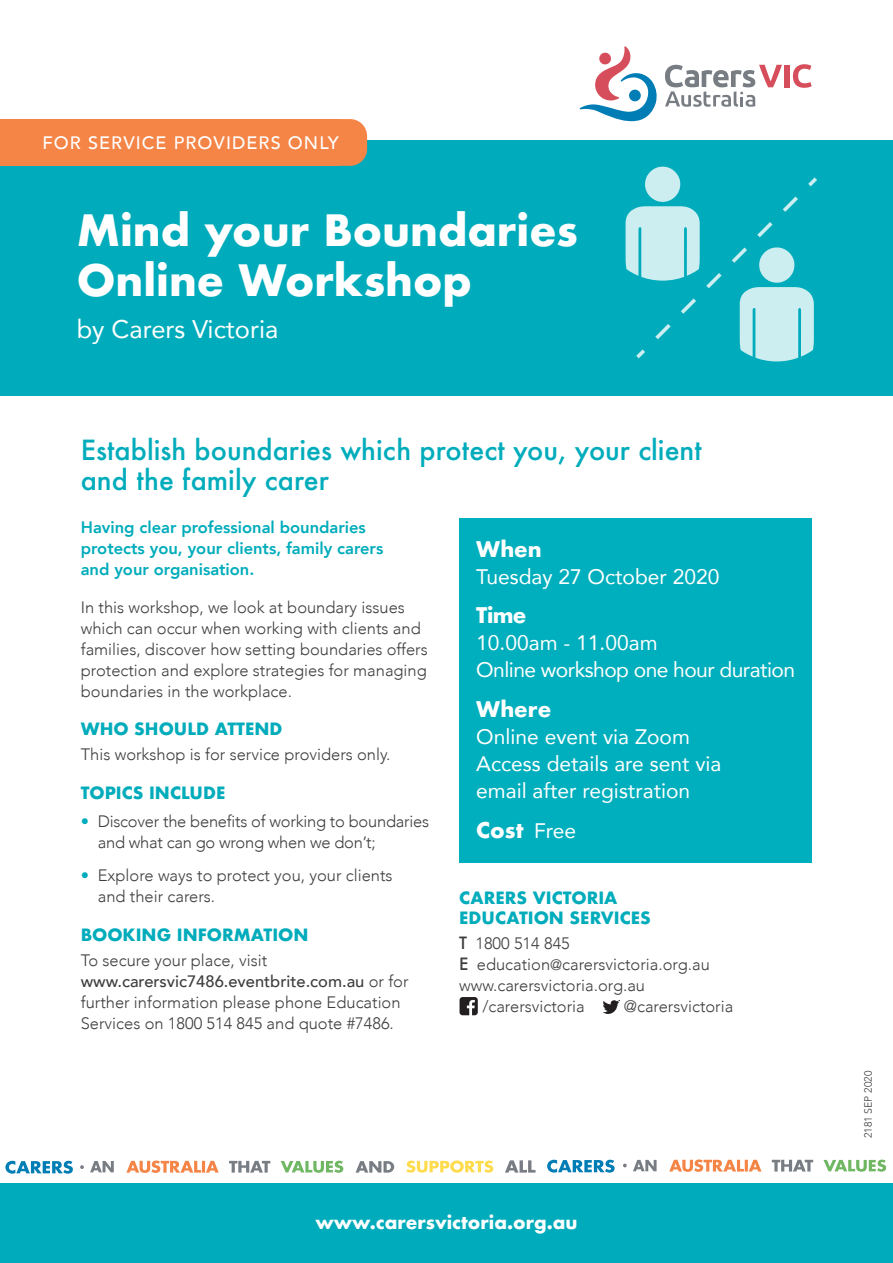
<style>
.page{position:relative;width:893px;height:1263px;background:#fff}
.page>*{position:absolute;margin:0;border:0;box-sizing:border-box;transform-origin:0 0}
.t1{font:700 42px/49.5px "Futura";color:#fff}
.t2{font:500 27px/30px "Futura";color:#00acbb}
.t3{font:25.5px "Avenir";color:#fff}
.t4{font:21px/27px "Avenir";color:#fff}
.t5{font:21px/27px "Avenir";letter-spacing:-.025em;color:#fff}
.t6{font:700 21px "Futura";color:#fff}
.t7{font:700 18px "Futura";color:#fff}
.t8{font:500 18px "Avenir";letter-spacing:.06em;color:#fff}
.t9{font:300 16.5px/21px "Avenir";color:#3e3e3f}
.t10{font:800 16.5px/21px "Avenir";color:#00acbb}
.t11{font:700 16.5px/19.5px "Futura";color:#00acbb}
.t12{font:300 10.5px "Avenir";color:#3e3e3f}
.s1{color:#00acbb}
.s2{font-weight:500}
.s3{font-family:"Avenir";font-weight:400}
.s4{font-family:"Futura";font-weight:500}
.s5{font-size:15px}
</style>
<div class="page">
<svg style="left:90px;top:1161px;width:24px;height:11px"></svg>
<svg style="left:356px;top:1161px;width:38px;height:11px"></svg>
<svg style="left:281px;top:1161px;width:62px;height:12px"></svg>
<svg style="left:229px;top:1161px;width:41px;height:11px"></svg>
<svg style="left:126px;top:1160px;width:93px;height:13px"></svg>
<svg style="left:505px;top:1160px;width:30px;height:12px"></svg>
<svg style="left:547px;top:1160px;width:68px;height:12px"></svg>
<svg style="left:5px;top:1161px;width:68px;height:13px"></svg>
<svg style="left:633px;top:1160px;width:24px;height:11px"></svg>
<svg style="left:823px;top:1159px;width:63px;height:13px"></svg>
<svg style="left:772px;top:1160px;width:41px;height:11px"></svg>
<svg style="left:669px;top:1159px;width:92px;height:13px"></svg>
<svg style="left:80px;top:1165px;width:4px;height:4px"></svg>
<svg style="left:623px;top:1163px;width:4px;height:4px"></svg>
<svg style="left:406px;top:1160px;width:87px;height:13px"></svg>
<div style="left:0;top:1183px;width:893px;height:80px;background:#00acbb"></div>
<div style="left:0;top:140px;width:893px;height:255px;background:#00acbb"></div>
<div style="left:459px;top:519px;width:353px;height:344px;background:#00afbd"></div>
<svg style="left:459px;top:997px;width:19px;height:18px"></svg>
<svg style="left:603px;top:1000px;width:17px;height:14px"></svg>
<svg style="left:339px;top:119px;width:28px;height:47px"></svg>
<div style="left:0;top:119px;width:339px;height:47px;background:#f58546"></div>
<svg style="left:626px;top:167px;width:191px;height:195px"></svg>
<div style="left:784px;top:65px;width:5px;height:22px;background:#d64e5b"></div>
<svg style="left:793px;top:64px;width:19px;height:24px"></svg>
<svg style="left:580px;top:46px;width:77px;height:76px"></svg>
<svg style="left:665px;top:65px;width:117px;height:42px"></svg>
<p class="t8" style="left:43px;top:127px;width:298px">FOR SERVICE PROVIDERS ONLY</p>
<h1 class="t1" style="left:77px;top:205px;width:503px">Mind your Boundaries<br>Online Workshop</h1>
<h3 class="t3" style="left:77px;top:309px;width:203px">by Carers Victoria</h3>
<h2 class="t2" style="left:81px;top:435px;width:622px">Establish boundaries which protect you, your client and the family carer</h2>
<p class="t10" style="left:81px;top:516px;width:304px">Having clear professional boundaries protects you, your clients, family carers and your organisation.</p>
<p class="t9" style="left:81px;top:596px;width:349px">In this workshop, we look at boundary issues which can occur when working with clients and families, discover how setting boundaries offers protection and explore strategies for managing boundaries in the workplace.</p>
<p class="t11" style="left:81px;top:719px;width:203px">WHO SHOULD ATTEND</p>
<p class="t9" style="left:81px;top:744px;width:311px">This workshop is for service providers only.</p>
<p class="t11" style="left:81px;top:783px;width:146px">TOPICS INCLUDE</p>
<p class="t9" style="left:98px;top:810px;width:333px;text-indent:-17px"><span class="s1">•</span> Discover the benefits of working to boundaries and what can go wrong when we don’t;</p>
<p class="t9" style="left:98px;top:865px;width:296px;text-indent:-17px"><span class="s1">•</span> Explore ways to protect you, your clients and their carers.</p>
<p class="t11" style="left:81px;top:925px;width:229px">BOOKING INFORMATION</p>
<p class="t9" style="left:81px;top:950px;width:329px">To secure your place, visit <span class="s2">www.carersvic7486.eventbrite.com.au</span> or for further information please phone Education Services on 1800 514 845 and quote #7486.</p>
<p class="t6" style="left:476px;top:534px;width:67px">When</p>
<p class="t4" style="left:476px;top:562px;width:245px">Tuesday 27 October 2020</p>
<p class="t6" style="left:476px;top:600px;width:52px">Time</p>
<p class="t5" style="left:476px;top:629px;width:320px">10.00am - 11.00am<br>Online workshop one hour duration</p>
<p class="t6" style="left:476px;top:694px;width:77px">Where</p>
<p class="t4" style="left:476px;top:723px;width:247px">Online event via Zoom<br>Access details are sent via email after registration</p>
<p class="t6" style="left:476px;top:815px;width:102px">Cost <span class="s3">Free</span></p>
<p class="t11" style="left:459px;top:888px;width:193px">CARERS VICTORIA<br>EDUCATION SERVICES</p>
<p class="t9" style="left:459px;top:933px;width:112px"><span class="s4">T</span> 1800 514 845</p>
<p class="t9" style="left:459px;top:954px;width:252px"><span class="s4">E</span> education<span class="s5">@</span>carersvictoria.org.au</p>
<p class="t9" style="left:459px;top:975px;width:187px">www.carersvictoria.org.au</p>
<p class="t9" style="left:482px;top:996px;width:104px">/carersvictoria</p>
<p class="t9" style="left:624px;top:996px;width:111px">@carersvictoria</p>
<p class="t7" style="left:315px;top:1209px;width:264px">www.carersvictoria.org.au</p>
<p class="t12" style="left:862px;top:1138px;width:69px;rotate:-90deg">2181 SEP 2020</p>
</div>
